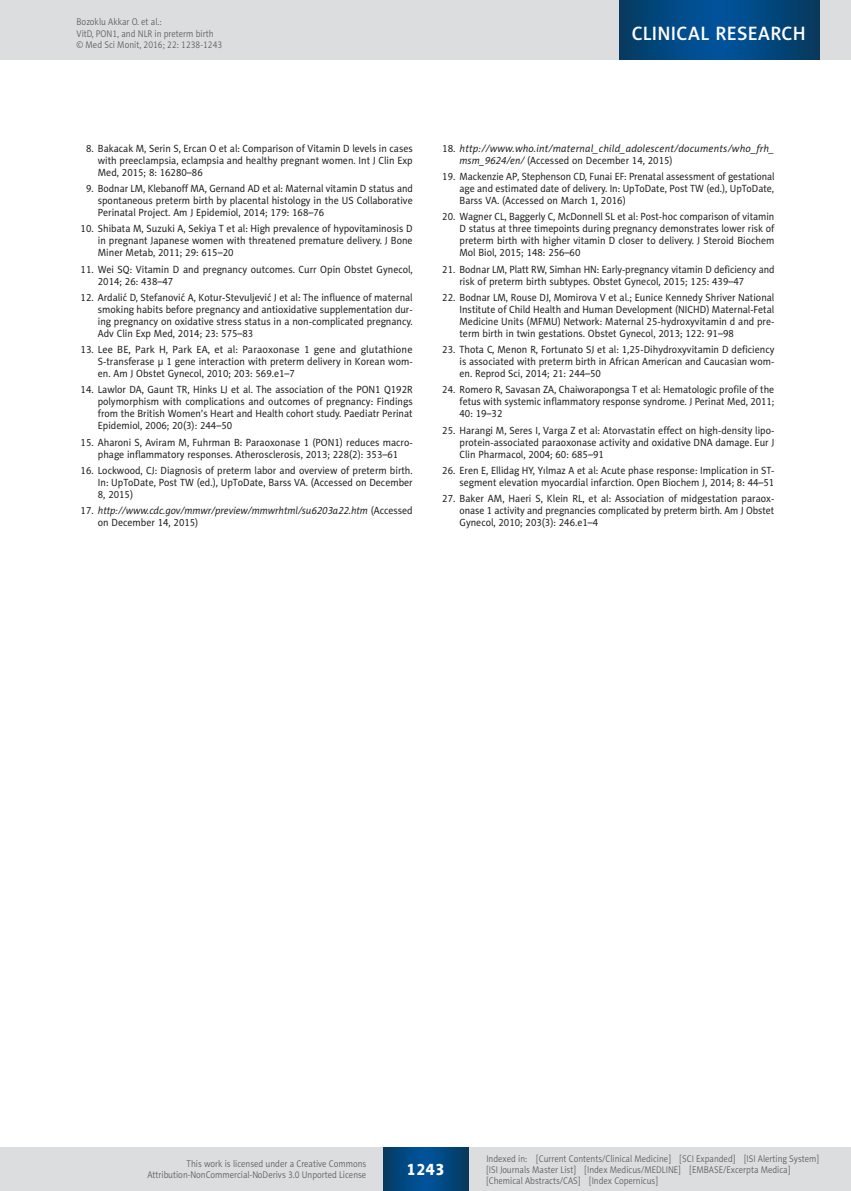
<style>
.page{position:relative;width:851px;height:1191px;background:#fff}
.page>*{position:absolute;margin:0;border:0;box-sizing:border-box;transform-origin:0 0}
.t1{font:19.5px "Naomi Sans EFN Medium";letter-spacing:.015em;color:#fff}
.t2{font:16.5px "Naomi Sans EFN Heavy";color:#fff}
.MSM_Referencje_punkt{font:10.5px/12px "Naomi Sans EFN";color:#231f20;text-align:justify;scale:.95 1}
.MSM_Referencje_punkt-2{font:10.5px/12px "Naomi Sans EFN";color:#231f20;text-align:justify;scale:.94 1}
.MSM_Referencje_punkt-3{font:10.5px/12px "Naomi Sans EFN";color:#231f20;text-align:justify}
.MSM_Referencje_punkt-4{font:italic 10.5px/12px "Naomi Sans EFN";letter-spacing:.02em;color:#231f20}
.MSM_Referencje_punkt-5{font:italic 10.5px/12px "Naomi Sans EFN";color:#231f20;scale:.95 1}
.t3{font:9.75px/11.2px "Naomi Sans EFN Light";color:#57585a;scale:.9 1}
.s1{font-style:normal}
</style>
<div class="page">
<div style="left:0;top:1148px;width:850px;height:43px;background:#dcdddf"></div>
<svg style="left:383px;top:1147px;width:85px;height:43px"></svg>
<div style="left:0;top:0;width:850px;height:60px;background:#dcdddf"></div>
<svg style="left:619px;top:0;width:200px;height:60px"></svg>
<p class="t3" style="left:77px;top:16px;width:163px">Bozoklu Akkar O. et al.:<br>VitD, PON1, and NLR in preterm birth © Med Sci Monit, 2016; 22: 1238-1243</p>
<h1 class="t1" style="left:631px;top:22px;width:175px">CLINICAL RESEARCH</h1>
<p class="MSM_Referencje_punkt" style="left:98px;top:142px;width:333px;text-indent:-12px">8. Bakacak M, Serin S, Ercan O et al: Comparison of Vitamin D levels in cases with preeclampsia, eclampsia and healthy pregnant women. Int J Clin Exp Med, 2015; 8: 16280–86</p>
<p class="MSM_Referencje_punkt-2" style="left:98px;top:183px;width:336px;text-indent:-12px">9. Bodnar LM, Klebanoff MA, Gernand AD et al: Maternal vitamin D status and spontaneous preterm birth by placental histology in the US Collaborative Perinatal Project. Am J Epidemiol, 2014; 179: 168–76</p>
<p class="MSM_Referencje_punkt" style="left:98px;top:223px;width:333px;text-indent:-17px">10. Shibata M, Suzuki A, Sekiya T et al: High prevalence of hypovitaminosis D in pregnant Japanese women with threatened premature delivery. J Bone Miner Metab, 2011; 29: 615–20</p>
<p class="MSM_Referencje_punkt" style="left:98px;top:263px;width:333px;text-indent:-17px">11. Wei SQ: Vitamin D and pregnancy outcomes. Curr Opin Obstet Gynecol,<br>2014; 26: 438–47</p>
<p class="MSM_Referencje_punkt" style="left:98px;top:291px;width:333px;text-indent:-17px">12. Ardalić D, Stefanović A, Kotur-Stevuljević J et al: The influence of maternal smoking habits before pregnancy and antioxidative supplementation dur&shy;ing pregnancy on oxidative stress status in a non-complicated pregnancy.<br>Adv Clin Exp Med, 2014; 23: 575–83</p>
<p class="MSM_Referencje_punkt-3" style="left:98px;top:344px;width:316px;text-indent:-17px">13. Lee BE, Park H, Park EA, et al: Paraoxonase 1 gene and glutathione S-transferase μ 1 gene interaction with preterm delivery in Korean wom&shy;en. Am J Obstet Gynecol, 2010; 203: 569.e1–7</p>
<p class="MSM_Referencje_punkt" style="left:98px;top:384px;width:333px;text-indent:-17px">14. Lawlor DA, Gaunt TR, Hinks LJ et al. The association of the PON1 Q192R polymorphism with complications and outcomes of pregnancy: Findings from the British Women’s Heart and Health cohort study. Paediatr Perinat Epidemiol, 2006; 20(3): 244–50</p>
<p class="MSM_Referencje_punkt" style="left:81px;top:436px;width:351px;text-align:center">15. Aharoni S, Aviram M, Fuhrman B: Paraoxonase 1 (PON1) reduces macro&shy;phage inflammatory responses. Atherosclerosis, 2013; 228(2): 353–61</p>
<p class="MSM_Referencje_punkt" style="left:98px;top:464px;width:333px;text-indent:-17px">16. Lockwood, CJ: Diagnosis of preterm labor and overview of preterm birth.<br>In: UpToDate, Post TW (ed.), UpToDate, Barss VA. (Accessed on December 8, 2015)</p>
<p class="MSM_Referencje_punkt-5" style="left:98px;top:505px;width:333px;text-indent:-17px"><span class="s1">17.</span> http://www.cdc.gov/mmwr/preview/mmwrhtml/su6203a22.htm <span class="s1">(Accessed on December 14, 2015)</span></p>
<p class="MSM_Referencje_punkt-4" style="left:459px;top:142px;width:316px;text-indent:-17px"><span class="s1">18.</span> http://www.who.int/maternal_child_adolescent/documents/who_frh_ msm_9624/en/ <span class="s1">(Accessed on December 14, 2015)</span></p>
<p class="MSM_Referencje_punkt-2" style="left:459px;top:171px;width:337px;text-indent:-17px">19. Mackenzie AP, Stephenson CD, Funai EF: Prenatal assessment of gestational age and estimated date of delivery. In: UpToDate, Post TW (ed.), UpToDate, Barss VA. (Accessed on March 1, 2016)</p>
<p class="MSM_Referencje_punkt-2" style="left:459px;top:211px;width:336px;text-indent:-17px">20. Wagner CL, Baggerly C, McDonnell SL et al: Post-hoc comparison of vitamin D status at three timepoints during pregnancy demonstrates lower risk of preterm birth with higher vitamin D closer to delivery. J Steroid Biochem Mol Biol, 2015; 148: 256–60</p>
<p class="MSM_Referencje_punkt-2" style="left:459px;top:263px;width:336px;text-indent:-17px">21. Bodnar LM, Platt RW, Simhan HN: Early-pregnancy vitamin D deficiency and risk of preterm birth subtypes. Obstet Gynecol, 2015; 125: 439–47</p>
<p class="MSM_Referencje_punkt" style="left:459px;top:291px;width:333px;text-indent:-17px">22. Bodnar LM, Rouse DJ, Momirova V et al.; Eunice Kennedy Shriver National Institute of Child Health and Human Development (NICHD) Maternal-Fetal Medicine Units (MFMU) Network: Maternal 25-hydroxyvitamin d and pre&shy;term birth in twin gestations. Obstet Gynecol, 2013; 122: 91–98</p>
<p class="MSM_Referencje_punkt" style="left:459px;top:344px;width:333px;text-indent:-17px">23. Thota C, Menon R, Fortunato SJ et al: 1,25-Dihydroxyvitamin D deficiency is associated with preterm birth in African American and Caucasian wom&shy;en. Reprod Sci, 2014; 21: 244–50</p>
<p class="MSM_Referencje_punkt" style="left:459px;top:384px;width:333px;text-indent:-17px">24. Romero R, Savasan ZA, Chaiworapongsa T et al: Hematologic profile of the fetus with systemic inflammatory response syndrome. J Perinat Med, 2011; 40: 19–32</p>
<p class="MSM_Referencje_punkt" style="left:459px;top:424px;width:333px;text-indent:-17px">25. Harangi M, Seres I, Varga Z et al: Atorvastatin effect on high-density lipo&shy;protein-associated paraoxonase activity and oxidative DNA damage. Eur J Clin Pharmacol, 2004; 60: 685–91</p>
<p class="MSM_Referencje_punkt" style="left:442px;top:464px;width:351px;text-align:right">26. Eren E, Ellidag HY, Yılmaz A et al: Acute phase response: Implication in ST&shy;segment elevation myocardial infarction. Open Biochem J, 2014; 8: 44–51</p>
<p class="MSM_Referencje_punkt" style="left:459px;top:493px;width:333px;text-indent:-17px">27. Baker AM, Haeri S, Klein RL, et al: Association of midgestation paraox&shy;onase 1 activity and pregnancies complicated by preterm birth. Am J Obstet Gynecol, 2010; 203(3): 246.e1–4</p>
<p class="t3" style="left:147px;top:1158px;width:245px;text-align:right">This work is licensed under a Creative Commons<br>Attribution-NonCommercial-NoDerivs 3.0 Unported License</p>
<h2 class="t2" style="left:406px;top:1159px;width:40px">1243</h2>
<p class="t3" style="left:486px;top:1152px;width:371px">Indexed in: [Current Contents/Clinical Medicine] [SCI Expanded] [ISI Alerting System] [ISI Journals Master List] [Index Medicus/MEDLINE] [EMBASE/Excerpta Medica] [Chemical Abstracts/CAS] [Index Copernicus]</p>
</div>
